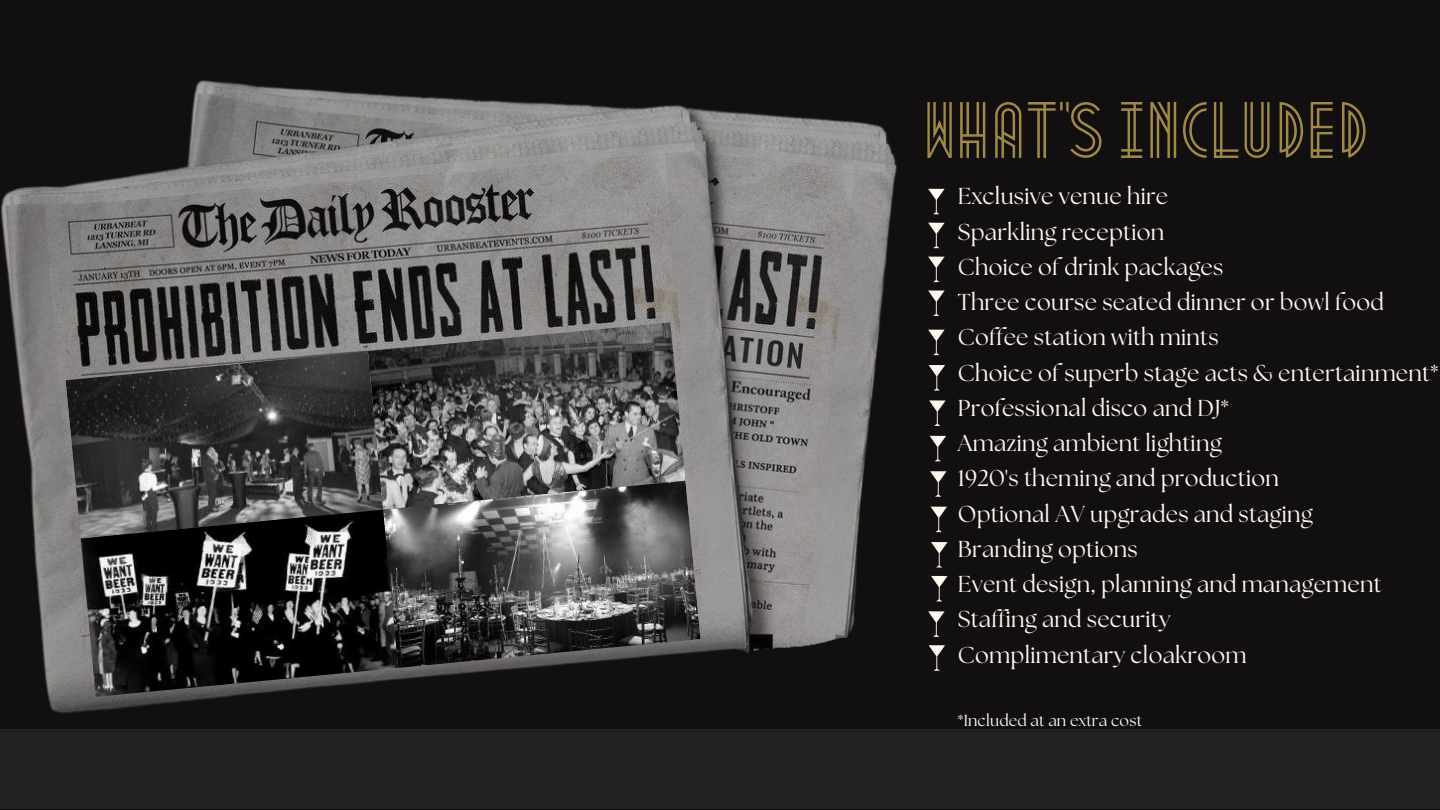
<style>
.page{position:relative;width:1440px;height:810px;background:#110f0f}
.page>*{position:absolute;margin:0;border:0;box-sizing:border-box;transform-origin:0 0}
.t1{font:70px "Metropolis 1920";color:#a08846}
.t2{font:23px/35.2px "The Seasons";letter-spacing:.01em;color:#fff7ee}
.t3{font:16px "The Seasons";letter-spacing:.01em;color:#fff7ee}
</style>
<div class="page">
<img style="left:1px;top:80px;width:896px;height:633px">
<img style="left:66px;top:351px;width:302px;height:188px">
<img style="left:368px;top:322px;width:317px;height:188px">
<img style="left:81px;top:510px;width:317px;height:187px">
<img style="left:383px;top:481px;width:318px;height:187px">
<div style="left:0;top:729px;width:1440px;height:80px;background:#222"></div>
<svg style="left:928px;top:189px;width:17px;height:25px"></svg>
<svg style="left:928px;top:223px;width:17px;height:25px"></svg>
<svg style="left:928px;top:257px;width:17px;height:25px"></svg>
<svg style="left:928px;top:290px;width:17px;height:26px"></svg>
<svg style="left:928px;top:330px;width:17px;height:25px"></svg>
<svg style="left:929px;top:365px;width:16px;height:26px"></svg>
<svg style="left:929px;top:400px;width:17px;height:26px"></svg>
<svg style="left:930px;top:436px;width:16px;height:25px"></svg>
<svg style="left:930px;top:471px;width:17px;height:26px"></svg>
<svg style="left:931px;top:507px;width:16px;height:25px"></svg>
<svg style="left:931px;top:542px;width:17px;height:26px"></svg>
<svg style="left:931px;top:576px;width:17px;height:25px"></svg>
<svg style="left:928px;top:611px;width:17px;height:26px"></svg>
<svg style="left:929px;top:645px;width:16px;height:26px"></svg>
<h1 class="t1" style="left:927px;top:105px;width:447px">WHAT'S INCLUDED</h1>
<p class="t2" style="left:958px;top:180px;width:482px">Exclusive venue hire<br>Sparkling reception<br>Choice of drink packages<br>Three course seated dinner or bowl food<br>Coffee station with mints<br>Choice of superb stage acts &amp; entertainment*<br>Professional disco and DJ*<br>Amazing ambient lighting<br>1920's theming and production<br>Optional AV upgrades and staging<br>Branding options<br>Event design, planning and management<br>Staffing and security<br>Complimentary cloakroom</p>
<p class="t3" style="left:958px;top:714px;width:186px">*Included at an extra cost</p>
</div>
